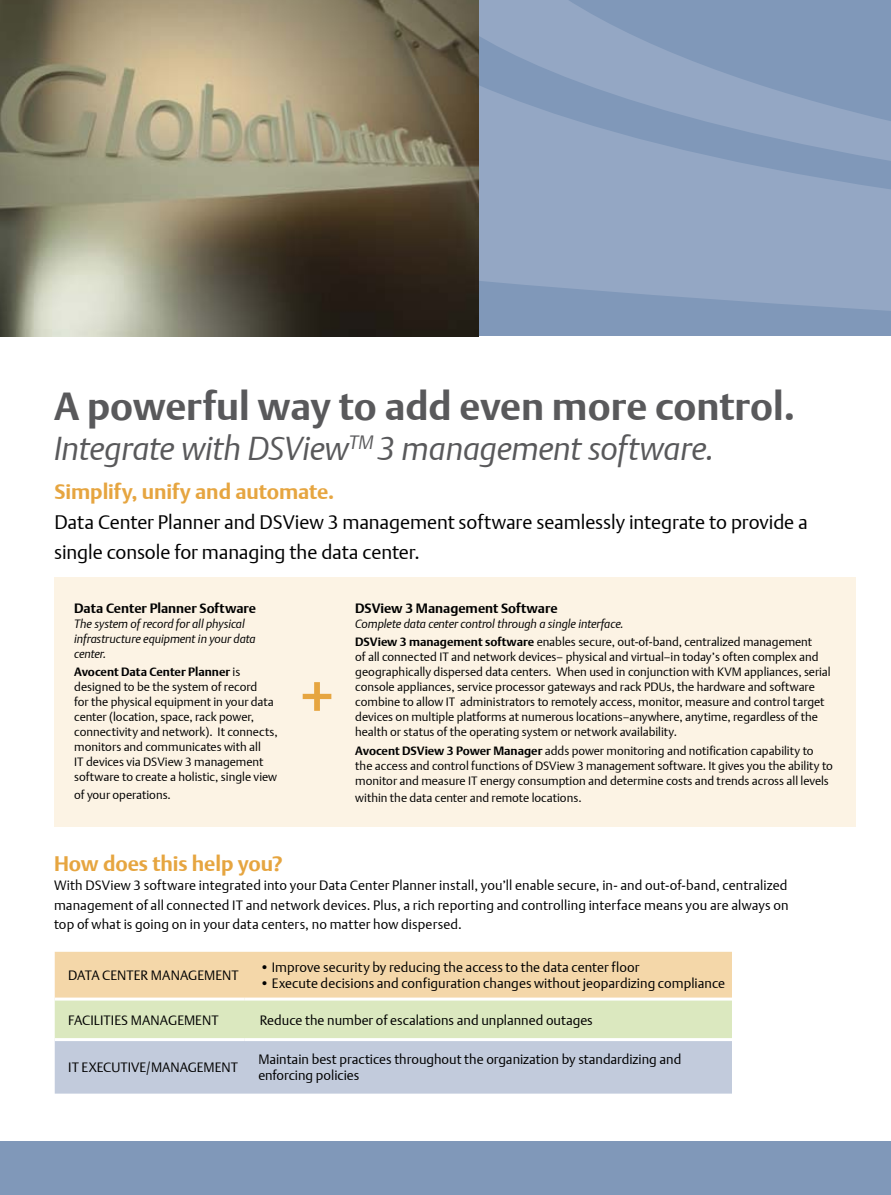
<style>
.page{position:relative;width:891px;height:1195px;background:#fff}
.page>*{position:absolute;margin:0;border:0;box-sizing:border-box;transform-origin:0 0}
.t1{font:700 60px "DTL Argo T";color:#e6a540}
.t2{font:700 39px "DTL Argo T";color:#59595b}
.t3{font:italic 300 33px "DTL Argo T";letter-spacing:-.005em;color:#59595b}
.t4{font:700 21px "DTL Argo T";letter-spacing:-.005em;color:#e6a540}
.t5{font:300 19.5px/30px "DTL Argo T";letter-spacing:-.005em;color:#000}
.t6{font:300 13.5px/19.5px "DTL Argo T";color:#000;text-align:justify}
.t7{font:700 13.5px "DTL Argo T";color:#000}
.t8{font:300 12px/15px "DTL Argo T";color:#000}
.t9{font:italic 300 12px/15px "DTL Argo T";letter-spacing:-.005em;color:#000}
.s1{font-weight:700}
.s2{font-weight:700;font-style:normal}
.s3{font-style:normal}
</style>
<div class="page">
<svg style="left:478px;top:238px;width:413px;height:98px;background:#8ba0bf"></svg>
<svg style="left:478px;top:0;width:413px;height:238px;background:#8ca1bf"></svg>
<div style="left:0;top:1141px;width:891px;height:53px;background:#8098b9"></div>
<div style="left:54px;top:577px;width:801px;height:250px;background:#fcf3e4"></div>
<svg style="left:55px;top:951px;width:677px;height:142px;background:#dad7c3"></svg>
<hr style="left:55px;top:997px;width:190px;height:3px;background:#fff">
<hr style="left:245px;top:997px;width:487px;height:3px;background:#fff">
<hr style="left:55px;top:1038px;width:190px;height:3px;background:#fff">
<hr style="left:245px;top:1038px;width:487px;height:3px;background:#fff">
<img style="left:0;top:0;width:478px;height:336px">
<h2 class="t2" style="left:54px;top:383px;width:743px">A powerful way to add even more control.</h2>
<h3 class="t3" style="left:54px;top:428px;width:662px">Integrate with DSView<sup>TM</sup> 3 management software.</h3>
<h3 class="t4" style="left:55px;top:479px;width:281px">Simplify, unify and automate.</h3>
<h3 class="t5" style="left:54px;top:507px;width:755px">Data Center Planner and DSView 3 management software seamlessly integrate to provide a single console for managing the data center.</h3>
<p class="t7" style="left:74px;top:600px;width:183px">Data Center Planner Software</p>
<p class="t9" style="left:74px;top:616px;width:183px">The system of record for all physical infrastructure equipment in your data center.</p>
<p class="t8" style="left:74px;top:664px;width:205px"><span class="s1">Avocent Data Center Planner</span> is designed to be the system of record<br>for the physical equipment in your data center (location, space, rack power, connectivity and network). It connects, monitors and communicates with all<br>IT devices via DSView 3 management software to create a holistic, single view</p>
<p class="t8" style="left:74px;top:786px;width:98px">of your operations.</p>
<h1 class="t1" style="left:300px;top:661px;width:36px">+</h1>
<p class="t7" style="left:355px;top:600px;width:204px">DSView 3 Management Software</p>
<p class="t9" style="left:355px;top:614px;width:458px;line-height:18.3px">Complete data center control through a single interface.<br><span class="s2">DSView 3 management software</span> <span class="s3">enables secure, out-of-band, centralized management</span></p>
<p class="t8" style="left:355px;top:649px;width:477px">of all connected IT and network devices– physical and virtual–in today’s often complex and geographically dispersed data centers. When used in conjunction with KVM appliances, serial console appliances, service processor gateways and rack PDUs, the hardware and software combine to allow IT administrators to remotely access, monitor, measure and control target devices on multiple platforms at numerous locations–anywhere, anytime, regardless of the health or status of the operating system or network availability.</p>
<p class="t8" style="left:355px;top:742px;width:479px"><span class="s1">Avocent DSView 3 Power Manager</span> adds power monitoring and notification capability to the access and control functions of DSView 3 management software. It gives you the ability to monitor and measure IT energy consumption and determine costs and trends across all levels</p>
<p class="t8" style="left:355px;top:790px;width:228px">within the data center and remote locations.</p>
<h3 class="t4" style="left:54px;top:851px;width:230px">How does this help you?</h3>
<p class="t6" style="left:54px;top:875px;width:736px">With DSView 3 software integrated into your Data Center Planner install, you’ll enable secure, in- and out-of-band, centralized management of all connected IT and network devices. Plus, a rich reporting and controlling interface means you are always on top of what is going on in your data centers, no matter how dispersed.</p>
<p class="t6" style="left:68px;top:965px;width:18px">Data</p>
<p class="t6" style="left:102px;top:965px;width:33px">Center</p>
<p class="t6" style="left:151px;top:965px;width:39px">Manageme</p>
<p class="t6" style="left:222px;top:965px;width:16px">nt</p>
<p class="t6" style="left:260px;top:957px;width:381px">• Improve security by reducing the access to the data center floor</p>
<p class="t6" style="left:260px;top:973px;width:467px">• Execute decisions and configuration changes without jeopardizing compliance</p>
<p class="t6" style="left:68px;top:1009px;width:39px">faci lities</p>
<p class="t6" style="left:131px;top:1009px;width:39px">Manageme</p>
<p class="t6" style="left:202px;top:1009px;width:16px">nt</p>
<p class="t6" style="left:260px;top:1009px;width:335px">Reduce the number of escalations and unplanned outages</p>
<p class="t6" style="left:68px;top:1057px;width:171px">IT EXECUTIVE/MANAGEMENT</p>
<p class="t6" style="left:258px;top:1050px;width:425px;line-height:16.2px">Maintain best practices throughout the organization by standardizing and enforcing policies</p>
</div>
